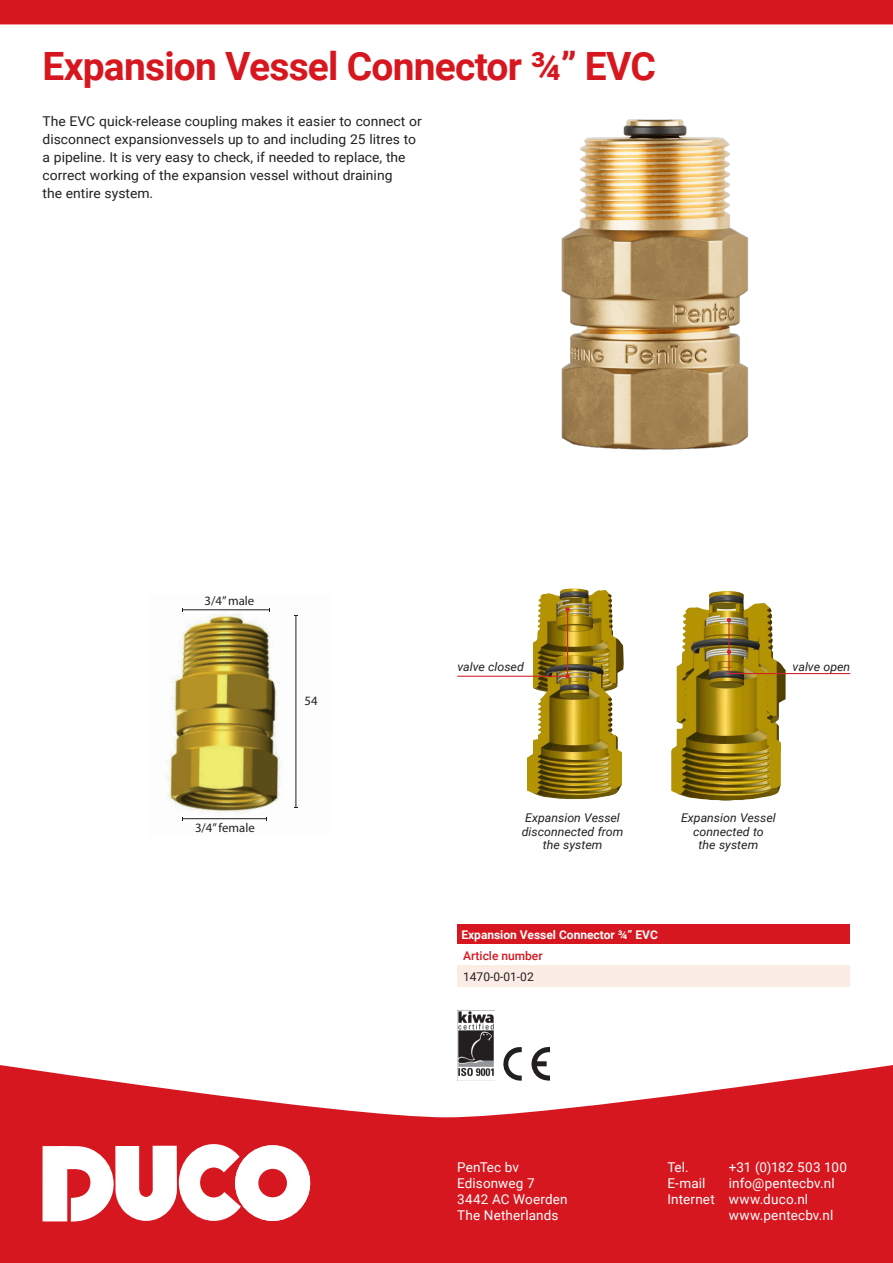
<style>
.page{position:relative;width:893px;height:1263px;background:#d7171f}
.page>*{position:absolute;margin:0;border:0;box-sizing:border-box;transform-origin:0 0}
.t1{font:700 39px "Roboto";letter-spacing:-.02em;color:#d7171f}
.t2{font:13.5px/18px "Roboto";color:#231f20}
.t3{font:13.5px/16.2px "Roboto";letter-spacing:.015em;color:#fff}
.t4{font:12.75px "Myriad Pro";color:#231f20}
.t5{font:italic 12px/13.5px "Roboto";color:#231f20;text-align:center}
.t6{font:700 12px "Roboto";color:#fff}
.t7{font:500 12px "Roboto";color:#d7171f}
.t8{font:12px "Roboto";color:#231f20}
</style>
<div class="page">
<div style="left:0;top:24px;width:893px;height:1093px;background:#fff"></div>
<div style="left:235px;top:1145px;width:75px;height:76px;background:#fff;border-radius:50%"></div>
<div style="left:258px;top:1169px;width:29px;height:28px;background:#d7171f;border-radius:50%"></div>
<svg style="left:60px;top:1144px;width:181px;height:78px"></svg>
<div style="left:43px;top:1146px;width:24px;height:75px;background:#fff"></div>
<img style="left:148px;top:594px;width:182px;height:242px">
<hr style="left:296px;top:615px;width:1px;height:192px;background:#231f20">
<hr style="left:182px;top:818px;width:84px;height:1px;background:#231f20">
<hr style="left:182px;top:609px;width:87px;height:1px;background:#231f20">
<img style="left:527px;top:588px;width:97px;height:211px">
<img style="left:671px;top:591px;width:115px;height:210px">
<hr style="left:457px;top:676px;width:111px;height:1px;background:#d1232a">
<svg style="left:565px;top:674px;width:5px;height:4px"></svg>
<hr style="left:567px;top:609px;width:1px;height:67px;background:#d1232a">
<svg style="left:565px;top:607px;width:5px;height:5px"></svg>
<svg style="left:727px;top:650px;width:124px;height:25px;background:#d7c39a"></svg>
<hr style="left:728px;top:620px;width:1px;height:33px;background:#d1232a">
<svg style="left:727px;top:618px;width:4px;height:4px"></svg>
<div style="left:457px;top:924px;width:393px;height:20px;background:#d7171f"></div>
<div style="left:457px;top:944px;width:393px;height:21px;background:#fff"></div>
<div style="left:457px;top:965px;width:393px;height:21px;background:#fbede5"></div>
<img style="left:457px;top:1010px;width:37px;height:71px">
<svg style="left:502px;top:1046px;width:20px;height:35px"></svg>
<svg style="left:531px;top:1046px;width:19px;height:36px"></svg>
<img style="left:554px;top:115px;width:199px;height:340px">
<p class="t1" style="left:43px;top:39px;width:615px">Expansion Vessel Connector ¾” EVC</p>
<p class="t2" style="left:43px;top:112px;width:381px">The EVC quick-release coupling makes it easier to connect or disconnect expansionvessels up to and including 25 litres to a pipeline. It is very easy to check, if needed to replace, the correct working of the expansion vessel without draining<br>the entire system.</p>
<p class="t4" style="left:205px;top:593px;width:51px">3/4” male</p>
<p class="t4" style="left:195px;top:820px;width:61px">3/4” female</p>
<p class="t4" style="left:305px;top:693px;width:15px">54</p>
<p class="t5" style="left:457px;top:659px;width:68px">valve closed</p>
<p class="t5" style="left:793px;top:659px;width:59px">valve open</p>
<p class="t5" style="left:522px;top:811px;width:103px">Expansion Vessel disconnected from the system</p>
<p class="t5" style="left:681px;top:811px;width:96px">Expansion Vessel connected to<br>the system</p>
<p class="t6" style="left:461px;top:926px;width:198px">Expansion Vessel Connector ¾” EVC</p>
<p class="t7" style="left:463px;top:947px;width:81px">Article number</p>
<p class="t8" style="left:463px;top:968px;width:72px">1470-0-01-02</p>
<p class="t3" style="left:457px;top:1158px;width:112px">PenTec bv<br>Edisonweg 7<br>3442 AC Woerden<br>The Netherlands</p>
<p class="t3" style="left:667px;top:1158px;width:23px">Tel.</p>
<p class="t3" style="left:729px;top:1158px;width:120px">+31 (0)182 503 100</p>
<p class="t3" style="left:667px;top:1174px;width:40px">E-mail</p>
<p class="t3" style="left:729px;top:1174px;width:107px">info@pentecbv.nl</p>
<p class="t3" style="left:667px;top:1191px;width:142px">Internet www.duco.nl</p>
<p class="t3" style="left:729px;top:1207px;width:106px">www.pentecbv.nl</p>
</div>
